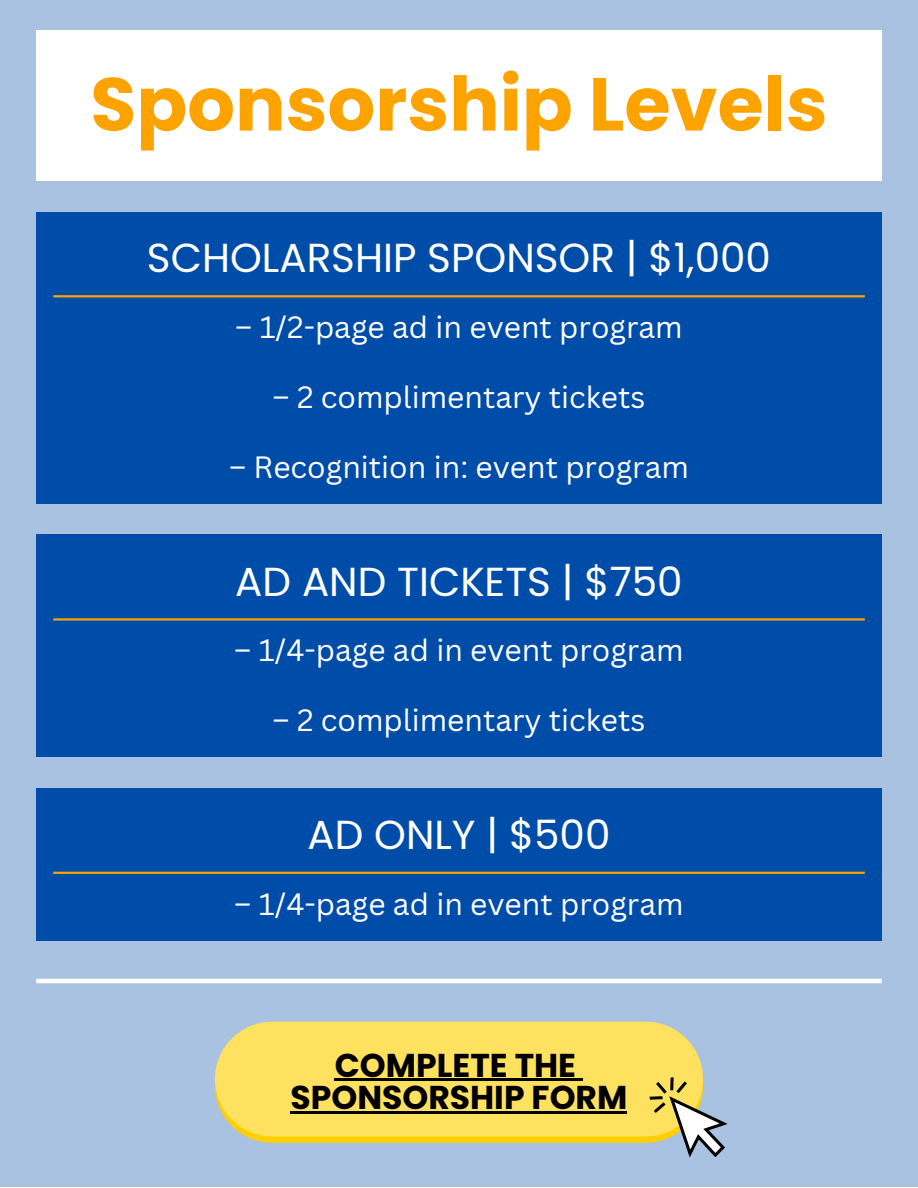
<style>
.page{position:relative;width:918px;height:1188px;background:#fff}
.page>*{position:absolute;margin:0;border:0;box-sizing:border-box;transform-origin:0 0}
.t1{font:700 75px "Poppins";color:#fda300}
.t2{font:40.5px "Poppins";color:#fff}
.t3{font:700 33px/32.7px "Poppins";color:#000;text-align:center}
.t4{font:30px "Canva Sans";color:#fff}
</style>
<div class="page">
<div style="left:0;top:0;width:918px;height:1187px;background:#a9c2e1"></div>
<div style="left:36px;top:30px;width:846px;height:150px;background:#fff"></div>
<div style="left:36px;top:212px;width:846px;height:292px;background:#004da9"></div>
<hr style="left:53px;top:295px;width:812px;height:2px;background:#fda300">
<div style="left:36px;top:535px;width:846px;height:222px;background:#004da9"></div>
<hr style="left:53px;top:618px;width:812px;height:3px;background:#fda300">
<div style="left:36px;top:788px;width:846px;height:153px;background:#004da9"></div>
<hr style="left:53px;top:872px;width:812px;height:2px;background:#fda300">
<hr style="left:36px;top:979px;width:846px;height:4px;background:#fff">
<div style="left:215px;top:1022px;width:488px;height:114px;background:#ffe160;border-radius:57px"></div>
<svg style="left:215px;top:1076px;width:512px;height:82px"></svg>
<hr style="left:291px;top:1111px;width:336px;height:3px;background:#000">
<h1 class="t1" style="left:90px;top:52px;width:739px">Sponsorship Levels</h1>
<h2 class="t2" style="left:147px;top:230px;width:625px">SCHOLARSHIP SPONSOR | $1,000</h2>
<p class="t4" style="left:235px;top:306px;width:449px">– 1/2-page ad in event program</p>
<p class="t4" style="left:273px;top:376px;width:374px">– 2 complimentary tickets</p>
<p class="t4" style="left:229px;top:446px;width:461px">– Recognition in: event program</p>
<h2 class="t2" style="left:235px;top:553px;width:449px">AD AND TICKETS | $750</h2>
<p class="t4" style="left:234px;top:629px;width:451px">– 1/4-page ad in event program</p>
<p class="t4" style="left:273px;top:699px;width:374px">– 2 complimentary tickets</p>
<h2 class="t2" style="left:307px;top:806px;width:305px">AD ONLY | $500</h2>
<p class="t4" style="left:234px;top:883px;width:451px">– 1/4-page ad in event program</p>
<p class="t3" style="left:291px;top:1049px;width:338px">COMPLETE THE<br>SPONSORSHIP FORM</p>
</div>
